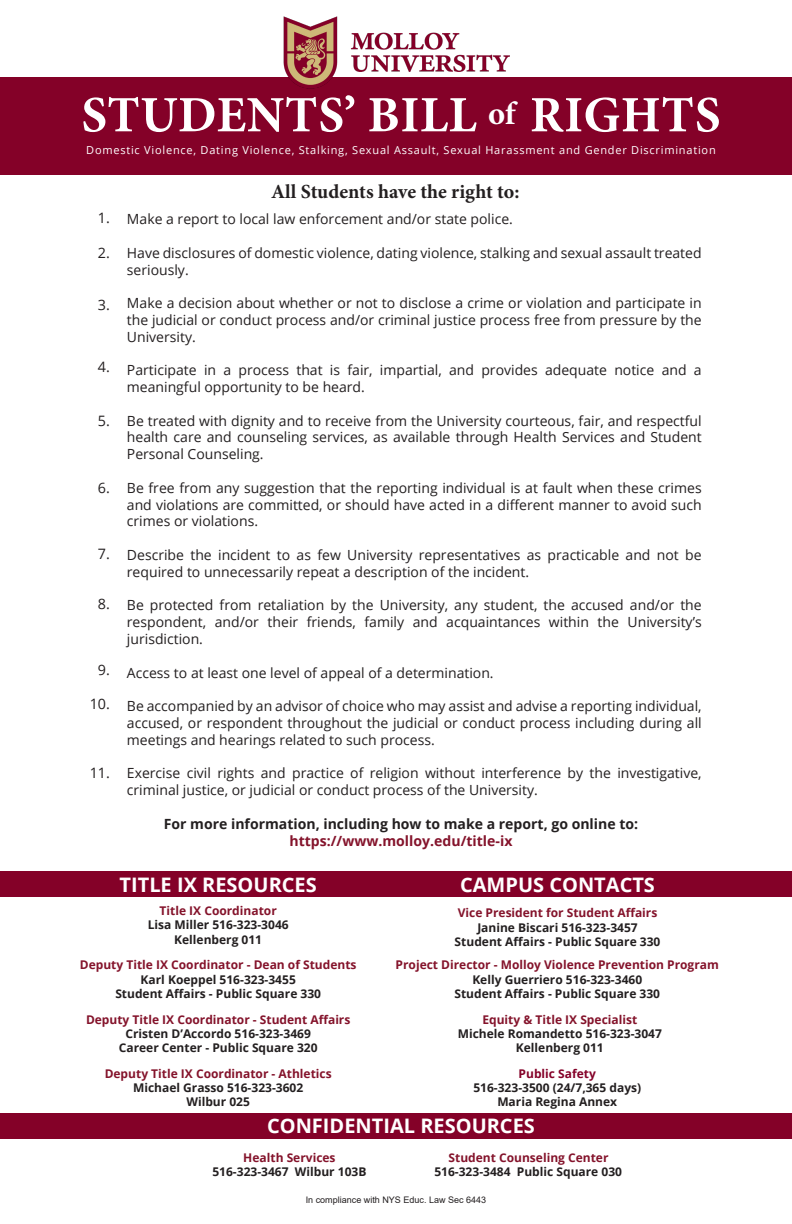
<style>
.page{position:relative;width:792px;height:1224px;background:#fff}
.page>*{position:absolute;margin:0;border:0;box-sizing:border-box;transform-origin:0 0}
.t1{font:700 50.9px "Minion Pro";letter-spacing:.01em;color:#fff}
.t2{font:700 20px "Open Sans";color:#fff}
.t3{font:700 20px "Minion Pro";color:#231f20}
.t4{font:14.3px "Open Sans";color:#231f20}
.t5{font:700 14.1px "Open Sans";color:#231f20}
.t6{font:700 14.1px "Open Sans";color:#84132b}
.t7{font:14px/16.8px "Open Sans";color:#231f20;text-align:justify}
.t8{font:700 12px/14.4px "Open Sans";color:#231f20;text-align:center}
.t9{font:700 12px/14.4px "Open Sans";color:#84132b;text-align:center}
.t10{font:700 12px "Open Sans";color:#840128}
.t11{font:11px "Open Sans";letter-spacing:.07em;color:#fff}
.t12{font:9px "Arial";color:#231f20}
.s1{font-size:32.6px}
.s2{color:#231f20}
.s3{color:#84132b}
</style>
<div class="page">
<div style="left:0;top:1114px;width:792px;height:25px;background:#840128"></div>
<div style="left:0;top:871px;width:791px;height:26px;background:#840128"></div>
<div style="left:0;top:77px;width:792px;height:98px;background:#840128"></div>
<img style="left:283px;top:16px;width:227px;height:73px">
<p class="t1" style="left:81px;top:79px;width:641px">STUDENTS’ BILL <span class="s1">of</span> RIGHTS</p>
<p class="t11" style="left:86px;top:143px;width:631px">Domestic Violence, Dating Violence, Stalking, Sexual Assault, Sexual Harassment and Gender Discrimination</p>
<p class="t3" style="left:271px;top:177px;width:250px">All Students have the right to:</p>
<p class="t4" style="left:98px;top:208px;width:14px">1.</p>
<p class="t4" style="left:98px;top:243px;width:14px">2.</p>
<p class="t4" style="left:98px;top:295px;width:14px">3.</p>
<p class="t4" style="left:98px;top:357px;width:14px">4.</p>
<p class="t4" style="left:98px;top:411px;width:14px">5.</p>
<p class="t4" style="left:98px;top:478px;width:14px">6.</p>
<p class="t4" style="left:98px;top:544px;width:14px">7.</p>
<p class="t4" style="left:98px;top:594px;width:14px">8.</p>
<p class="t4" style="left:98px;top:660px;width:14px">9.</p>
<p class="t4" style="left:90px;top:694px;width:22px">10.</p>
<p class="t4" style="left:90px;top:763px;width:22px">11.</p>
<p class="t7" style="left:127px;top:210px;width:388px">Make a report to local law enforcement and/or state police.</p>
<p class="t7" style="left:127px;top:244px;width:576px">Have disclosures of domestic violence, dating violence, stalking and sexual assault treated seriously.</p>
<p class="t7" style="left:127px;top:294px;width:576px">Make a decision about whether or not to disclose a crime or violation and participate in the judicial or conduct process and/or criminal justice process free from pressure by the University.</p>
<p class="t7" style="left:127px;top:361px;width:576px">Participate in a process that is fair, impartial, and provides adequate notice and a meaningful opportunity to be heard.</p>
<p class="t7" style="left:127px;top:412px;width:576px">Be treated with dignity and to receive from the University courteous, fair, and respectful health care and counseling services, as available through Health Services and Student Personal Counseling.</p>
<p class="t7" style="left:127px;top:479px;width:576px">Be free from any suggestion that the reporting individual is at fault when these crimes and violations are committed, or should have acted in a different manner to avoid such crimes or violations.</p>
<p class="t7" style="left:127px;top:546px;width:576px">Describe the incident to as few University representatives as practicable and not be required to unnecessarily repeat a description of the incident.</p>
<p class="t7" style="left:127px;top:597px;width:576px">Be protected from retaliation by the University, any student, the accused and/or the respondent, and/or their friends, family and acquaintances within the University’s jurisdiction.</p>
<p class="t7" style="left:127px;top:664px;width:368px">Access to at least one level of appeal of a determination.</p>
<p class="t7" style="left:127px;top:697px;width:576px">Be accompanied by an advisor of choice who may assist and advise a reporting individual, accused, or respondent throughout the judicial or conduct process including during all meetings and hearings related to such process.</p>
<p class="t7" style="left:127px;top:765px;width:576px">Exercise civil rights and practice of religion without interference by the investigative, criminal justice, or judicial or conduct process of the University.</p>
<p class="t5" style="left:164px;top:814px;width:476px">For more information, including how to make a report, go online to:</p>
<p class="t6" style="left:289px;top:831px;width:225px">https://www.molloy.edu/title-ix</p>
<p class="t2" style="left:120px;top:870px;width:199px">TITLE IX RESOURCES</p>
<p class="t9" style="left:160px;top:903px;width:119px">Title IX Coordinator</p>
<p class="t8" style="left:148px;top:917px;width:142px">Lisa Miller 516-323-3046</p>
<p class="t8" style="left:174px;top:932px;width:89px">Kellenberg 011</p>
<p class="t2" style="left:460px;top:871px;width:196px">CAMPUS CONTACTS</p>
<p class="t9" style="left:458px;top:905px;width:201px">Vice President for Student Affairs</p>
<p class="t8" style="left:477px;top:920px;width:162px">Janine Biscari 516-323-3457</p>
<p class="t8" style="left:455px;top:934px;width:207px">Student Affairs - Public Square 330</p>
<p class="t9" style="left:80px;top:958px;width:278px">Deputy Title IX Coordinator - Dean of Students</p>
<p class="t8" style="left:141px;top:972px;width:157px">Karl Koeppel 516-323-3455</p>
<p class="t8" style="left:115px;top:986px;width:207px">Student Affairs - Public Square 330</p>
<p class="t9" style="left:86px;top:1012px;width:266px">Deputy Title IX Coordinator - Student Affairs<br><span class="s2">Cristen D’Accordo 516-323-3469</span></p>
<p class="t8" style="left:119px;top:1040px;width:200px">Career Center - Public Square 320</p>
<p class="t9" style="left:105px;top:1066px;width:229px">Deputy Title IX Coordinator - Athletics</p>
<p class="t8" style="left:133px;top:1080px;width:172px">Michael Grasso 516-323-3602</p>
<p class="t8" style="left:186px;top:1095px;width:65px">Wilbur 025</p>
<p class="t9" style="left:396px;top:958px;width:325px">Project Director - Molloy Violence Prevention Program</p>
<p class="t8" style="left:472px;top:972px;width:171px">Kelly Guerriero 516-323-3460</p>
<p class="t8" style="left:454px;top:986px;width:207px">Student Affairs - Public Square 330</p>
<p class="t9" style="left:482px;top:1012px;width:156px">Equity &amp; Title IX Specialist</p>
<p class="t8" style="left:458px;top:1026px;width:206px">Michele Romandetto 516-323-3047</p>
<p class="t8" style="left:516px;top:1040px;width:89px">Kellenberg 011</p>
<p class="t10" style="left:519px;top:1065px;width:79px">Public Safety</p>
<p class="t8" style="left:473px;top:1080px;width:169px">516-323-3500 (24/7,365 days)</p>
<p class="t8" style="left:497px;top:1095px;width:121px">Maria Regina Annex</p>
<p class="t2" style="left:267px;top:1112px;width:269px">CONFIDENTIAL RESOURCES</p>
<p class="t9" style="left:243px;top:1150px;width:94px">Health Services</p>
<p class="t8" style="left:212px;top:1164px;width:156px">516-323-3467 Wilbur 103B</p>
<p class="t8" style="left:434px;top:1150px;width:189px"><span class="s3">Student Counseling Center<br></span>516-323-3484 Public Square 030</p>
<p class="t12" style="left:306px;top:1194px;width:182px">In compliance with NYS Educ. Law Sec 6443</p>
</div>
